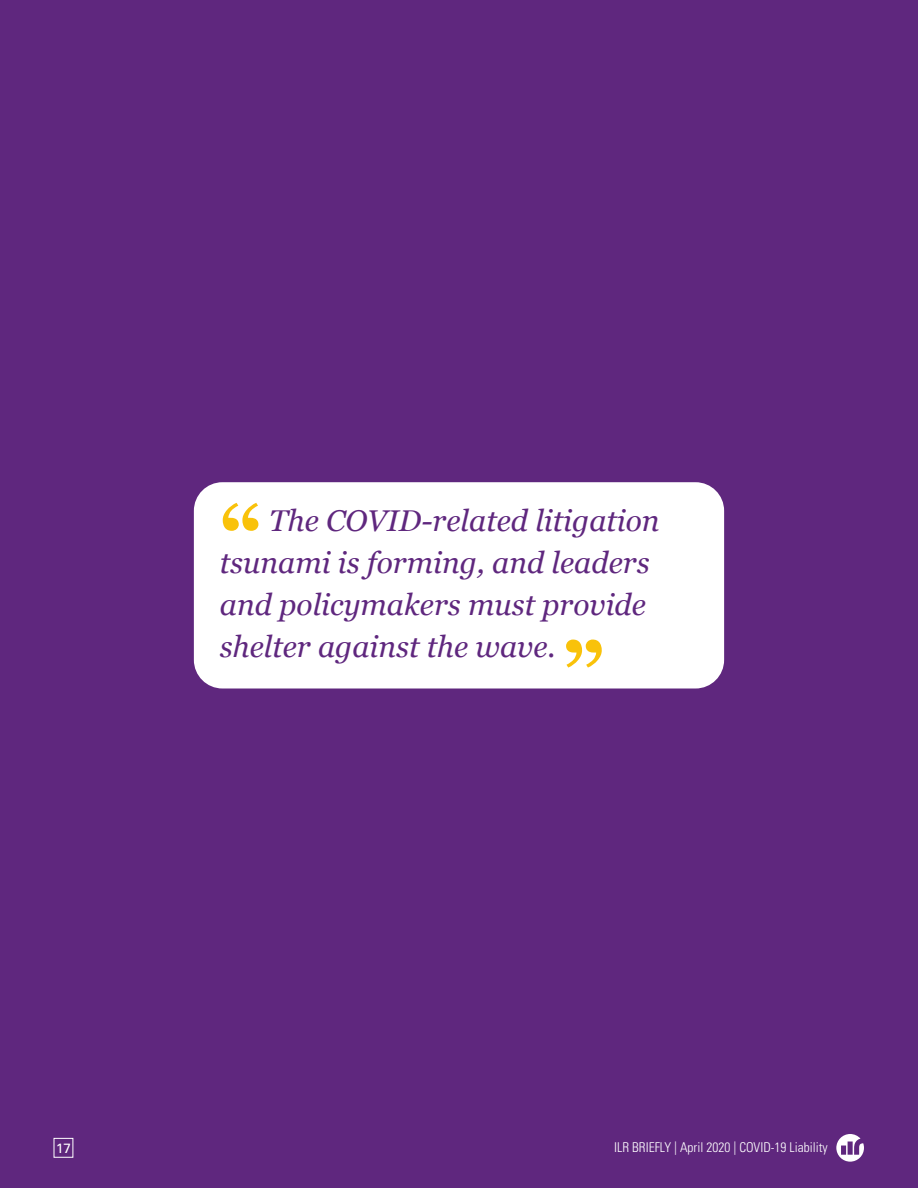
<style>
.page{position:relative;width:918px;height:1188px;background:#5f277e}
.page>*{position:absolute;margin:0;border:0;box-sizing:border-box;transform-origin:0 0}
.t1{font:700 81.75px "Georgia";color:#f9c20a}
.t2{font:italic 30px/42px "Georgia";color:#5f277e}
.t3{font:300 condensed 13.5px "Univers LT Pro";color:#fff}
.t4{font:13.5px "Univers LT Pro 55 Roman";color:#fff}
</style>
<div class="page">
<svg style="left:836px;top:1134px;width:28px;height:28px"></svg>
<div style="left:54px;top:1138px;width:19px;height:20px;border:1px solid #fff"></div>
<div style="left:194px;top:482px;width:530px;height:207px;background:#fff;border-radius:29px"></div>
<h1 class="t1" style="left:220px;top:474px;width:44px">“</h1>
<p class="t2" style="left:220px;top:499px;width:441px;text-indent:49px">The COVID-related litigation tsunami is forming, and leaders and policymakers must provide shelter against the wave.</p>
<h1 class="t1" style="left:562px;top:611px;width:44px">”</h1>
<p class="t4" style="left:56px;top:1138px;width:16px">17</p>
<p class="t3" style="left:614px;top:1138px;width:215px">ILR BRIEFLY | April 2020 | COVID-19 Liability</p>
</div>
